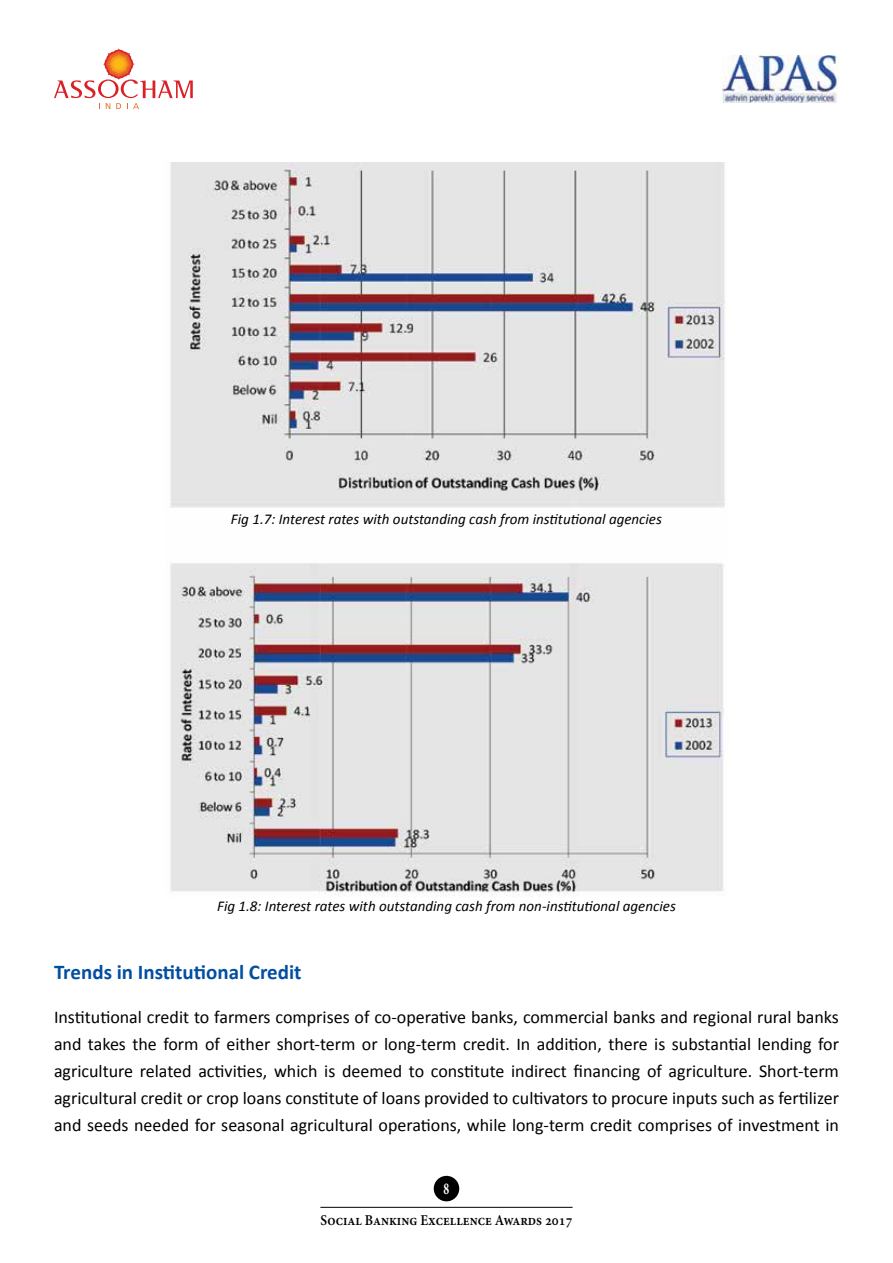
<style>
.page{position:relative;width:893px;height:1263px;background:#fff}
.page>*{position:absolute;margin:0;border:0;box-sizing:border-box;transform-origin:0 0}
.t1{font:700 21px "Calibri";color:#034ea2}
.t2{font:18px/27px "Calibri";color:#000;text-align:justify}
.t3{font:700 16.5px "Minion Pro";color:#fff;scale:.7 1}
.t4{font:italic 15px "Calibri";color:#000}
.t5{font:600 15px "Minion Pro";color:#000;scale:.9 1}
</style>
<div class="page">
<svg style="left:54px;top:49px;width:139px;height:60px"></svg>
<img style="left:722px;top:55px;width:117px;height:47px">
<div style="left:434px;top:1176px;width:25px;height:25px;background:#000;border-radius:50%"></div>
<hr style="left:320px;top:1207px;width:253px;height:1px;background:#000">
<img style="left:170px;top:162px;width:555px;height:735px">
<p class="t4" style="left:231px;top:509px;width:432px">Fig 1.7: Interest rates with outstanding cash from institutional agencies</p>
<p class="t4" style="left:217px;top:895px;width:460px">Fig 1.8: Interest rates with outstanding cash from non-institutional agencies</p>
<p class="t1" style="left:54px;top:958px;width:249px">Trends in Institutional Credit</p>
<p class="t2" style="left:54px;top:1003px;width:786px">Institutional credit to farmers comprises of co-operative banks, commercial banks and regional rural banks and takes the form of either short-term or long-term credit. In addition, there is substantial lending for agriculture related activities, which is deemed to constitute indirect financing of agriculture. Short-term agricultural credit or crop loans constitute of loans provided to cultivators to procure inputs such as fertilizer and seeds needed for seasonal agricultural operations, while long-term credit comprises of investment in</p>
<p class="t3" style="left:444px;top:1177px;width:10px">8</p>
<p class="t5" style="left:320px;top:1209px;width:282px">Social Banking Excellence Awards 2017</p>
</div>
